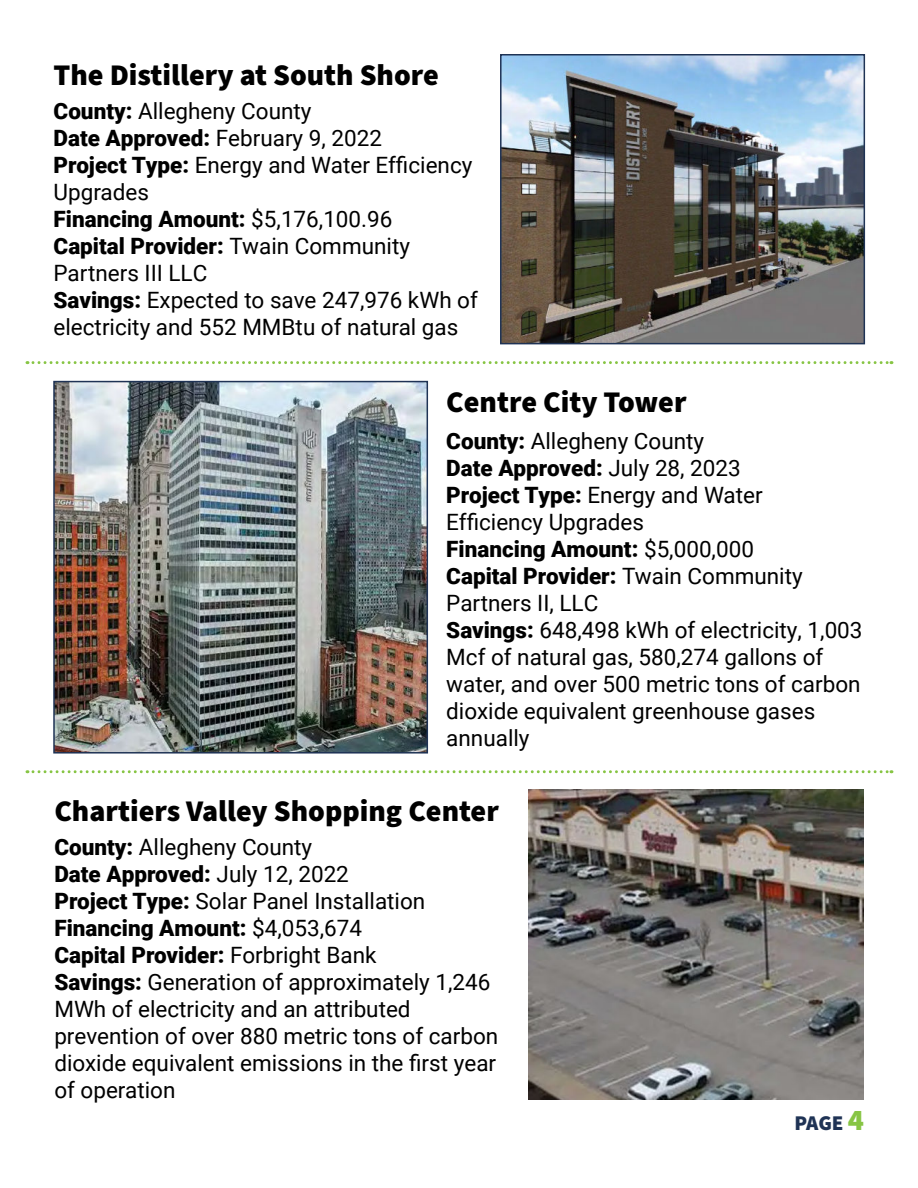
<style>
.page{position:relative;width:918px;height:1188px;background:#fff}
.page>*{position:absolute;margin:0;border:0;box-sizing:border-box;transform-origin:0 0}
.t1{font:900 30px "Source Sans Pro";color:#000}
.t2{font:22.5px/27px "Roboto";color:#000}
.t3{font:900 21px "Source Sans Pro";color:#1f3355}
.s1{font-weight:900}
.s2{font-size:30px;color:#87c544}
</style>
<div class="page">
<img style="left:503px;top:57px;width:359px;height:284px">
<div style="left:500px;top:54px;width:365px;height:290px;border:2px solid #1f3355"></div>
<svg style="left:27px;top:361px;width:865px;height:3px"></svg>
<svg style="left:27px;top:770px;width:865px;height:3px"></svg>
<img style="left:56px;top:384px;width:369px;height:367px">
<div style="left:53px;top:381px;width:375px;height:373px;border:2px solid #1f3355"></div>
<img style="left:528px;top:790px;width:336px;height:309px">
<h1 class="t1" style="left:54px;top:63px;width:387px">The Distillery at South Shore</h1>
<p class="t2" style="left:54px;top:99px;width:426px"><span class="s1">County:</span> Allegheny County<br><span class="s1">Date Approved:</span> February 9, 2022<br><span class="s1">Project Type:</span> Energy and Water Efficiency<br>Upgrades<br><span class="s1">Financing Amount:</span> $5,176,100.96<br><span class="s1">Capital Provider:</span> Twain Community<br>Partners III LLC<br><span class="s1">Savings:</span> Expected to save 247,976 kWh of electricity and 552 MMBtu of natural gas</p>
<h1 class="t1" style="left:446px;top:390px;width:242px">Centre City Tower</h1>
<p class="t2" style="left:446px;top:429px;width:418px"><span class="s1">County:</span> Allegheny County<br><span class="s1">Date Approved:</span> July 28, 2023<br><span class="s1">Project Type:</span> Energy and Water<br>Efficiency Upgrades<br><span class="s1">Financing Amount:</span> $5,000,000<br><span class="s1">Capital Provider:</span> Twain Community<br>Partners II, LLC<br><span class="s1">Savings:</span> 648,498 kWh of electricity, 1,003<br>Mcf of natural gas, 580,274 gallons of water, and over 500 metric tons of carbon dioxide equivalent greenhouse gases annually</p>
<h1 class="t1" style="left:54px;top:799px;width:446px">Chartiers Valley Shopping Center</h1>
<p class="t2" style="left:54px;top:835px;width:445px"><span class="s1">County:</span> Allegheny County<br><span class="s1">Date Approved:</span> July 12, 2022<br><span class="s1">Project Type:</span> Solar Panel Installation <span class="s1">Financing Amount:</span> $4,053,674<br><span class="s1">Capital Provider:</span> Forbright Bank<br><span class="s1">Savings:</span> Generation of approximately 1,246<br>MWh of electricity and an attributed prevention of over 880 metric tons of carbon dioxide equivalent emissions in the first year of operation</p>
<p class="t3" style="left:795px;top:1115px;width:71px">PAGE <span class="s2">4</span></p>
</div>
